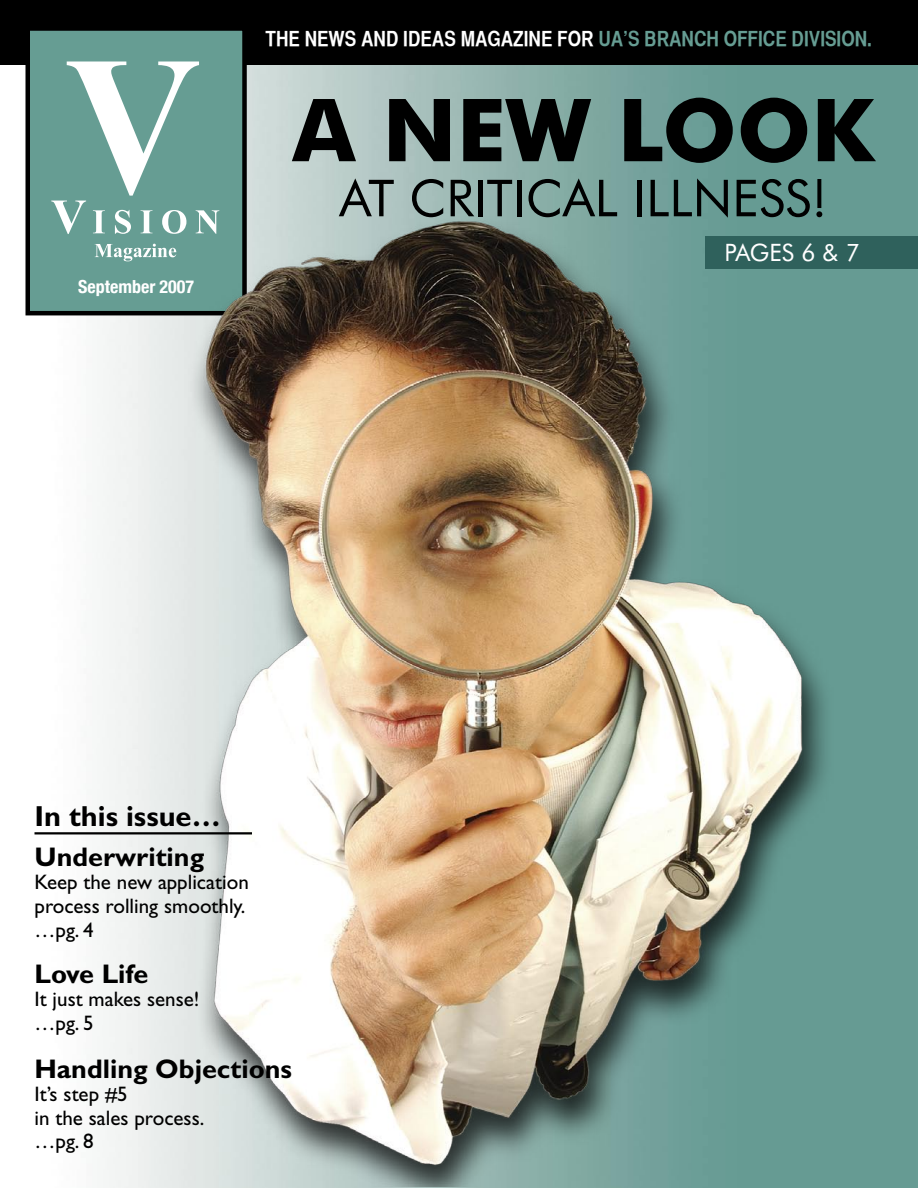
<style>
.page{position:relative;width:918px;height:1188px;background:#fff}
.page>*{position:absolute;margin:0;border:0;box-sizing:border-box;transform-origin:0 0}
.t1{font:700 87px "Futura BT";color:#000}
.t2{font:51px "Futura BT";color:#000}
.t3{font:700 28.95px "Gill Sans";color:#000}
.t4{font:700 27px "Gill Sans";color:#000}
.t5{font:24px "Futura BT";color:#fff}
.t6{font:21px/23.5px "Gill Sans";color:#000}
.t7{font:21px "Helvetica CY Bold";color:#fff}
.t8{font:700 condensed 18px "Helvetica Neue";color:#fff}
.s1{color:#669d93}
</style>
<div class="page">
<img style="left:25px;top:65px;width:893px;height:1123px">
<div style="left:0;top:0;width:918px;height:65px;background:#000"></div>
<div style="left:28px;top:28px;width:217px;height:285px;background:#669d93"></div>
<div style="left:26px;top:26px;width:221px;height:289px;border:4px solid #000"></div>
<svg style="left:51px;top:62px;width:148px;height:172px"></svg>
<svg style="left:95px;top:244px;width:64px;height:17px"></svg>
<img style="left:159px;top:210px;width:759px;height:976px">
<hr style="left:34px;top:832px;width:218px;height:2px;background:#000">
<p class="t7" style="left:266px;top:26px;width:608px">THE NEWS AND IDEAS MAGAZINE FOR <span class="s1">UA’S BRANCH OFFICE DIVISION.</span></p>
<p class="t8" style="left:78px;top:276px;width:118px">September 2007</p>
<h1 class="t1" style="left:293px;top:77px;width:583px">A NEW LOOK</h1>
<h2 class="t2" style="left:339px;top:167px;width:490px">AT CRITICAL ILLNESS!</h2>
<p class="t5" style="left:724px;top:238px;width:137px">PAGES 6 &amp; 7</p>
<h3 class="t3" style="left:34px;top:799px;width:188px">In this issue…</h3>
<p class="t4" style="left:34px;top:841px;width:171px">Underwriting</p>
<p class="t6" style="left:34px;top:871px;width:216px">Keep the new application process rolling smoothly. …pg. 4</p>
<p class="t4" style="left:34px;top:958px;width:115px">Love Life</p>
<p class="t6" style="left:34px;top:987px;width:167px">It just makes sense! …pg. 5</p>
<p class="t4" style="left:34px;top:1053px;width:259px">Handling Objections</p>
<p class="t6" style="left:34px;top:1083px;width:171px">It’s step #5<br>in the sales process. …pg. 8</p>
</div>
